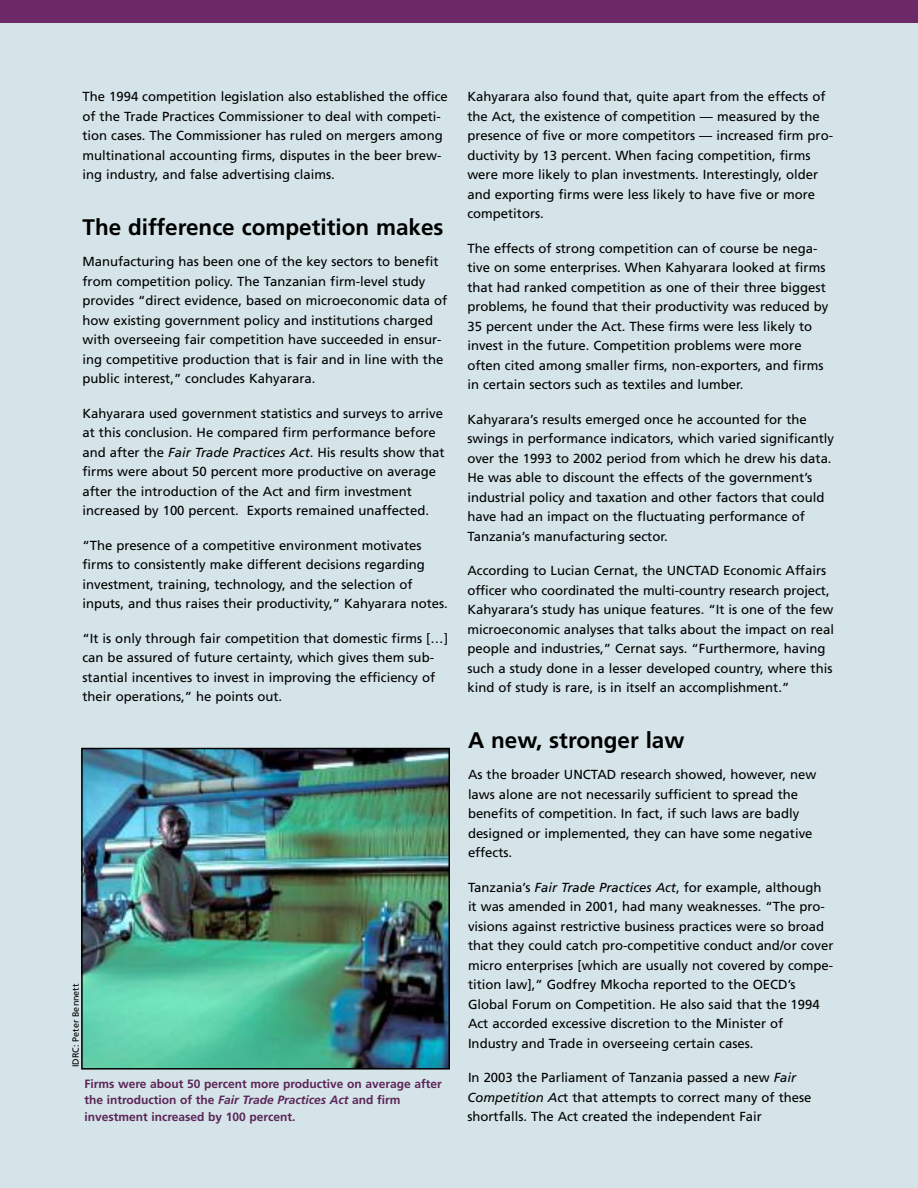
<style>
.page{position:relative;width:918px;height:1188px;background:#fff}
.page>*{position:absolute;margin:0;border:0;box-sizing:border-box;transform-origin:0 0}
.t1{font:700 22.5px "Frutiger";color:#000}
.t2{font:13.2px/19.5px "Frutiger";color:#000}
.t3{font:700 12px/16.5px "Frutiger";color:#5b2559}
.t4{font:9px "Frutiger";color:#000}
.s1{font-style:italic}
</style>
<div class="page">
<div style="left:0;top:13px;width:918px;height:1175px;background:#d5e4e8"></div>
<div style="left:0;top:0;width:918px;height:22px;background:#6d2868"></div>
<img style="left:84px;top:751px;width:363px;height:316px">
<div style="left:81px;top:748px;width:369px;height:322px;border:2px solid #000"></div>
<p class="t2" style="left:82px;top:88px;width:367px">The 1994 competition legislation also established the office of the Trade Practices Commissioner to deal with competi&shy;tion cases. The Commissioner has ruled on mergers among multinational accounting firms, disputes in the beer brew&shy;ing industry, and false advertising claims.</p>
<h1 class="t1" style="left:82px;top:218px;width:363px">The difference competition makes</h1>
<p class="t2" style="left:82px;top:253px;width:366px">Manufacturing has been one of the key sectors to benefit from competition policy. The Tanzanian firm-level study provides “direct evidence, based on microeconomic data of how existing government policy and institutions charged with overseeing fair competition have succeeded in ensur&shy;ing competitive production that is fair and in line with the public interest,” concludes Kahyarara.</p>
<p class="t2" style="left:83px;top:405px;width:364px">Kahyarara used government statistics and surveys to arrive at this conclusion. He compared firm performance before and after the <span class="s1">Fair Trade Practices Act</span>. His results show that firms were about 50 percent more productive on average after the introduction of the Act and firm investment increased by 100 percent. Exports remained unaffected.</p>
<p class="t2" style="left:83px;top:537px;width:367px">“The presence of a competitive environment motivates firms to consistently make different decisions regarding investment, training, technology, and the selection of inputs, and thus raises their productivity,” Kahyarara notes.</p>
<p class="t2" style="left:83px;top:630px;width:367px">“It is only through fair competition that domestic firms […] can be assured of future certainty, which gives them sub&shy;stantial incentives to invest in improving the efficiency of their operations,” he points out.</p>
<p class="t4" style="left:72px;top:1067px;width:85px;rotate:-90deg">IDRC: Peter Bennett</p>
<p class="t3" style="left:84px;top:1076px;width:359px">Firms were about 50 percent more productive on average after the introduction of the <span class="s1">Fair Trade Practices Act</span> and firm investment increased by 100 percent.</p>
<p class="t2" style="left:467px;top:88px;width:367px">Kahyarara also found that, quite apart from the effects of the Act, the existence of competition — measured by the presence of five or more competitors — increased firm pro&shy;ductivity by 13 percent. When facing competition, firms were more likely to plan investments. Interestingly, older and exporting firms were less likely to have five or more competitors.</p>
<p class="t2" style="left:467px;top:240px;width:362px">The effects of strong competition can of course be nega&shy;tive on some enterprises. When Kahyarara looked at firms that had ranked competition as one of their three biggest problems, he found that their productivity was reduced by 35 percent under the Act. These firms were less likely to invest in the future. Competition problems were more often cited among smaller firms, non-exporters, and firms in certain sectors such as textiles and lumber.</p>
<p class="t2" style="left:467px;top:411px;width:368px">Kahyarara’s results emerged once he accounted for the swings in performance indicators, which varied significantly over the 1993 to 2002 period from which he drew his data.<br>He was able to discount the effects of the government’s industrial policy and taxation and other factors that could have had an impact on the fluctuating performance of Tanzania’s manufacturing sector.</p>
<p class="t2" style="left:467px;top:562px;width:368px">According to Lucian Cernat, the UNCTAD Economic Affairs officer who coordinated the multi-country research project, Kahyarara’s study has unique features. “It is one of the few microeconomic analyses that talks about the impact on real people and industries,” Cernat says. “Furthermore, having such a study done in a lesser developed country, where this kind of study is rare, is in itself an accomplishment.”</p>
<h1 class="t1" style="left:468px;top:731px;width:218px">A new, stronger law</h1>
<p class="t2" style="left:468px;top:766px;width:350px">As the broader UNCTAD research showed, however, new laws alone are not necessarily sufficient to spread the benefits of competition. In fact, if such laws are badly designed or implemented, they can have some negative effects.</p>
<p class="t2" style="left:468px;top:879px;width:367px">Tanzania’s <span class="s1">Fair Trade Practices Act</span>, for example, although it was amended in 2001, had many weaknesses. “The pro&shy;visions against restrictive business practices were so broad that they could catch pro-competitive conduct and/or cover micro enterprises [which are usually not covered by compe&shy;tition law],” Godfrey Mkocha reported to the OECD’s Global Forum on Competition. He also said that the 1994<br>Act accorded excessive discretion to the Minister of Industry and Trade in overseeing certain cases.</p>
<p class="t2" style="left:467px;top:1069px;width:346px">In 2003 the Parliament of Tanzania passed a new <span class="s1">Fair<br>Competition Ac</span>t that attempts to correct many of these shortfalls. The Act created the independent Fair</p>
</div>
